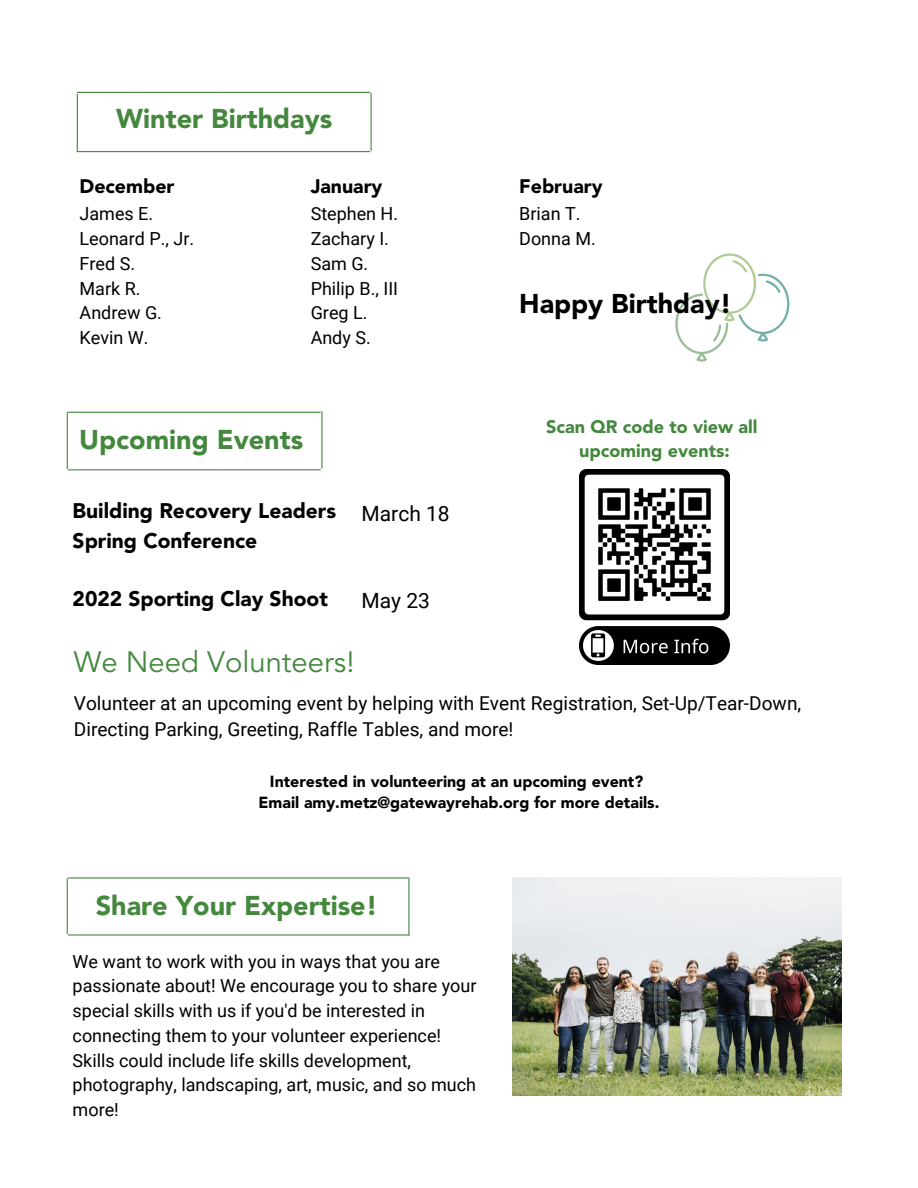
<style>
.page{position:relative;width:918px;height:1188px;background:#fff}
.page>*{position:absolute;margin:0;border:0;box-sizing:border-box;transform-origin:0 0}
.t1{font:29.25px "Avenir LT Std";color:#44883e}
.t2{font:900 27px "Avenir LT Std";color:#44883e}
.t3{font:900 27px "Avenir LT Std";color:#000}
.t4{font:900 21px/29.2px "Avenir LT Std";color:#000}
.t5{font:21px "Roboto";color:#000}
.t6{font:900 19.5px "Avenir LT Std";color:#000}
.t7{font:19.05px/25.8px "Roboto";color:#000}
.t8{font:18px/24.8px "Roboto";color:#000}
.t9{font:900 18px "Avenir LT Std";color:#44883e}
.t10{font:900 15.9px "Avenir LT Std";color:#000}
</style>
<div class="page">
<hr style="left:67px;top:412px;width:253px;height:1px;background:#44883e">
<hr style="left:68px;top:469px;width:252px;height:1px;background:#44883e">
<hr style="left:321px;top:412px;width:2px;height:56px;background:#44883e">
<hr style="left:67px;top:414px;width:1px;height:55px;background:#44883e">
<hr style="left:77px;top:92px;width:293px;height:1px;background:#44883e">
<hr style="left:77px;top:151px;width:293px;height:1px;background:#44883e">
<hr style="left:371px;top:93px;width:1px;height:57px;background:#44883e">
<hr style="left:77px;top:94px;width:1px;height:58px;background:#44883e">
<img style="left:513px;top:877px;width:328px;height:219px">
<svg style="left:675px;top:253px;width:114px;height:109px"></svg>
<hr style="left:68px;top:934px;width:341px;height:2px;background:#44883e">
<hr style="left:408px;top:879px;width:2px;height:56px;background:#44883e">
<hr style="left:68px;top:877px;width:341px;height:2px;background:#44883e">
<hr style="left:67px;top:879px;width:1px;height:55px;background:#44883e">
<img style="left:580px;top:470px;width:149px;height:195px">
<p class="t2" style="left:116px;top:107px;width:217px">Winter Birthdays</p>
<p class="t6" style="left:80px;top:179px;width:96px">December</p>
<p class="t8" style="left:80px;top:202px;width:75px">James E.</p>
<p class="t8" style="left:80px;top:227px;width:116px">Leonard P., Jr.</p>
<p class="t8" style="left:80px;top:251px;width:57px">Fred S.</p>
<p class="t8" style="left:80px;top:276px;width:62px">Mark R.</p>
<p class="t8" style="left:80px;top:301px;width:84px">Andrew G.</p>
<p class="t8" style="left:80px;top:326px;width:70px">Kevin W.</p>
<p class="t6" style="left:311px;top:179px;width:73px">January</p>
<p class="t8" style="left:311px;top:202px;width:89px">Stephen H.</p>
<p class="t8" style="left:311px;top:227px;width:80px">Zachary I.</p>
<p class="t8" style="left:311px;top:251px;width:59px">Sam G.</p>
<p class="t8" style="left:311px;top:276px;width:89px">Philip B., III</p>
<p class="t8" style="left:311px;top:301px;width:58px">Greg L.</p>
<p class="t8" style="left:311px;top:326px;width:62px">Andy S.</p>
<p class="t2" style="left:79px;top:429px;width:226px">Upcoming Events</p>
<p class="t4" style="left:73px;top:498px;width:265px">Building Recovery Leaders<br>Spring Conference</p>
<p class="t4" style="left:73px;top:586px;width:257px">2022 Sporting Clay Shoot</p>
<p class="t5" style="left:362px;top:501px;width:90px">March 18</p>
<p class="t5" style="left:362px;top:589px;width:70px">May 23</p>
<p class="t6" style="left:519px;top:179px;width:85px">February</p>
<p class="t8" style="left:519px;top:202px;width:63px">Brian T.</p>
<p class="t8" style="left:519px;top:227px;width:78px">Donna M.</p>
<p class="t3" style="left:519px;top:292px;width:214px">Happy Birthday!</p>
<p class="t9" style="left:546px;top:419px;width:213px">Scan QR code to view all</p>
<p class="t9" style="left:579px;top:444px;width:152px">upcoming events:</p>
<p class="t1" style="left:74px;top:650px;width:282px">We Need Volunteers!</p>
<p class="t7" style="left:74px;top:690px;width:729px">Volunteer at an upcoming event by helping with Event Registration, Set-Up/Tear-Down,<br>Directing Parking, Greeting, Raffle Tables, and more!</p>
<p class="t10" style="left:270px;top:775px;width:375px">Interested in volunteering at an upcoming event?</p>
<p class="t10" style="left:259px;top:796px;width:402px">Email amy.metz@gatewayrehab.org for more details.</p>
<p class="t2" style="left:96px;top:894px;width:283px">Share Your Expertise!</p>
<p class="t8" style="left:73px;top:949px;width:405px">We want to work with you in ways that you are passionate about! We encourage you to share your special skills with us if you'd be interested in connecting them to your volunteer experience!<br>Skills could include life skills development, photography, landscaping, art, music, and so much more!</p>
</div>
